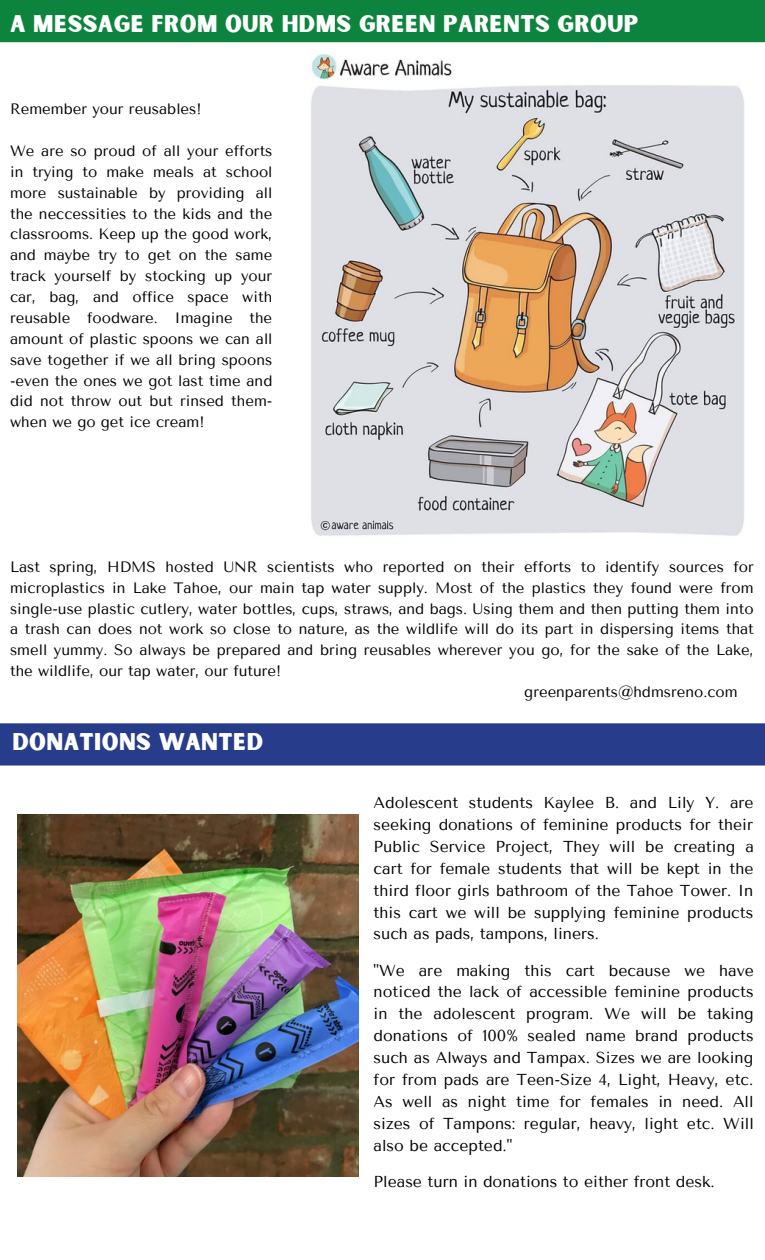
<style>
.page{position:relative;width:765px;height:1260px;background:#fff}
.page>*{position:absolute;margin:0;border:0;box-sizing:border-box;transform-origin:0 0}
.t1{font:23.12px "Sunborn Sans One";letter-spacing:.015em;color:#fff}
.t2{font:15.75px/22px "Tenor Sans";color:#000;text-align:justify}
.t3{font:15px/20.9px "Tenor Sans";color:#000;text-align:justify}
</style>
<div class="page">
<div style="left:0;top:0;width:765px;height:42px;background:#0d843d"></div>
<div style="left:0;top:723px;width:765px;height:43px;background:#273d8b"></div>
<img style="left:311px;top:54px;width:433px;height:482px">
<img style="left:18px;top:814px;width:340px;height:362px">
<h1 class="t1" style="left:10px;top:8px;width:630px">A MESSAGE FROM OUR HDMS GREEN PARENTS GROUP</h1>
<p class="t3" style="left:10px;top:99px;width:193px">Remember your reusables!</p>
<p class="t3" style="left:10px;top:141px;width:264px">We are so proud of all your efforts in trying to make meals at school more sustainable by providing all the neccessities to the kids and the classrooms. Keep up the good work, and maybe try to get on the same track yourself by stocking up your car, bag, and office space with reusable foodware. Imagine the amount of plastic spoons we can all save together if we all bring spoons -even the ones we got last time and did not throw out but rinsed them&shy;when we go get ice cream!</p>
<p class="t3" style="left:10px;top:556px;width:745px">Last spring, HDMS hosted UNR scientists who reported on their efforts to identify sources for</p>
<p class="t3" style="left:10px;top:577px;width:745px">microplastics in Lake Tahoe, our main tap water supply. Most of the plastics they found were from</p>
<p class="t3" style="left:10px;top:598px;width:745px">single-use plastic cutlery, water bottles, cups, straws, and bags. Using them and then putting them into</p>
<p class="t3" style="left:10px;top:619px;width:745px">a trash can does not work so close to nature, as the wildlife will do its part in dispersing items that</p>
<p class="t3" style="left:10px;top:640px;width:745px">smell yummy. So always be prepared and bring reusables wherever you go, for the sake of the Lake,</p>
<p class="t3" style="left:10px;top:661px;width:273px">the wildlife, our tap water, our future!</p>
<p class="t3" style="left:524px;top:682px;width:215px">greenparents@hdmsreno.com</p>
<h1 class="t1" style="left:12px;top:727px;width:252px">DONATIONS WANTED</h1>
<p class="t2" style="left:374px;top:791px;width:382px">Adolescent students Kaylee B. and Lily Y. are seeking donations of feminine products for their Public Service Project, They will be creating a cart for female students that will be kept in the third floor girls bathroom of the Tahoe Tower. In this cart we will be supplying feminine products such as pads, tampons, liners.</p>
<p class="t2" style="left:374px;top:959px;width:382px">"We are making this cart because we have noticed the lack of accessible feminine products in the adolescent program. We will be taking donations of 100% sealed name brand products such as Always and Tampax. Sizes we are looking for from pads are Teen-Size 4, Light, Heavy, etc.<br>As well as night time for females in need. All sizes of Tampons: regular, heavy, light etc. Will also be accepted."</p>
<p class="t2" style="left:374px;top:1171px;width:343px">Please turn in donations to either front desk.</p>
</div>
